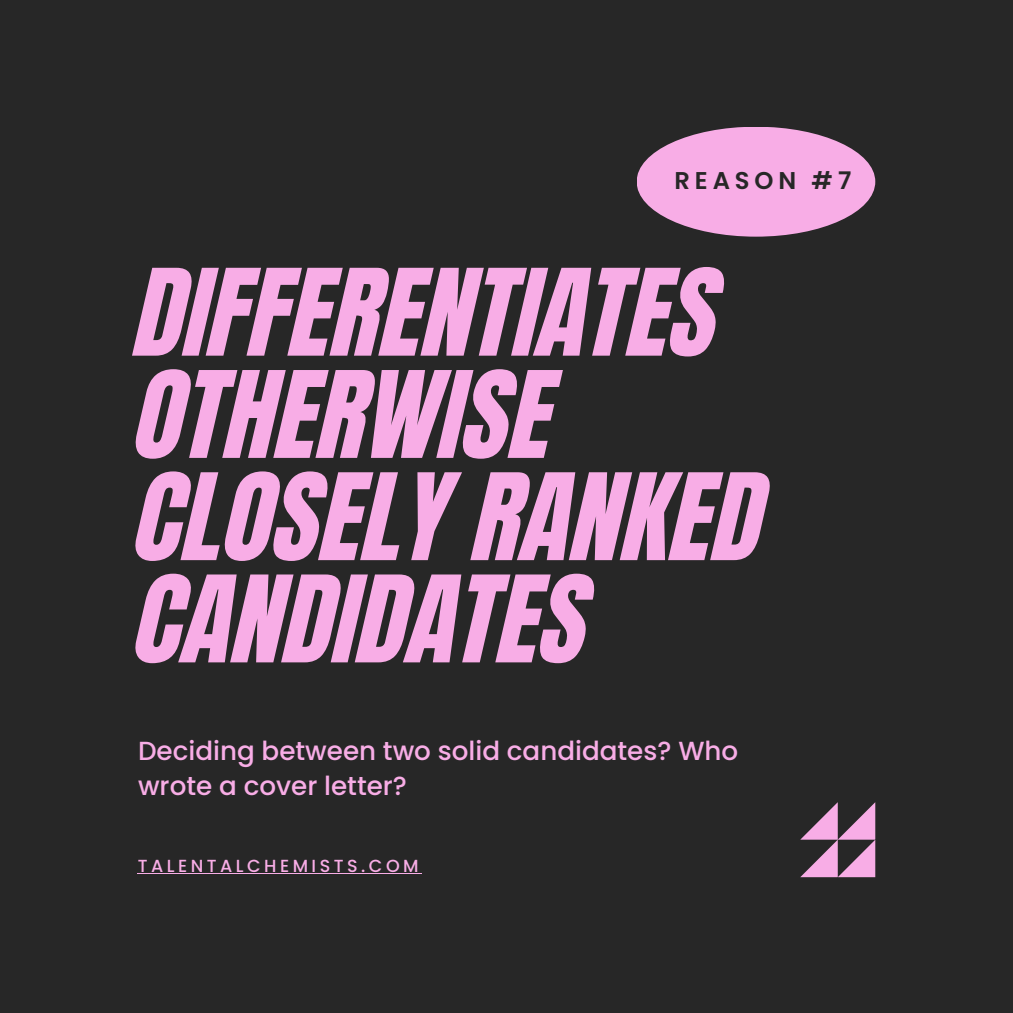
<style>
.page{position:relative;width:1013px;height:1013px;background:#fff}
.page>*{position:absolute;margin:0;border:0;box-sizing:border-box;transform-origin:0 0}
.t1{font:102.25px/102.2px "CA Generated";color:#f8ade6}
.t2{font:500 26.12px/35.9px "Poppins";color:#f8ade6}
.t3{font:600 24.25px "Poppins";letter-spacing:.2em;color:#272727}
.t4{font:500 17.5px "Poppins";letter-spacing:.2em;color:#f8ade6}
</style>
<div class="page">
<div style="left:0;top:0;width:1012px;height:1012px;background:#272727"></div>
<svg style="left:800px;top:802px;width:75px;height:75px"></svg>
<div style="left:636px;top:127px;width:239px;height:109px;background:#f8ade6;border-radius:50%"></div>
<hr style="left:138px;top:873px;width:284px;height:1px;background:#f8ade6">
<p class="t3" style="left:674px;top:166px;width:178px">REASON #7</p>
<h1 class="t1" style="left:138px;top:269px;width:630px">DIFFERENTIATES<br>OTHERWISE<br>CLOSELY RANKED<br>CANDIDATES</h1>
<p class="t2" style="left:138px;top:732px;width:601px">Deciding between two solid candidates? Who wrote a cover letter?</p>
<p class="t4" style="left:138px;top:856px;width:282px">TALENTALCHEMISTS.COM</p>
</div>
